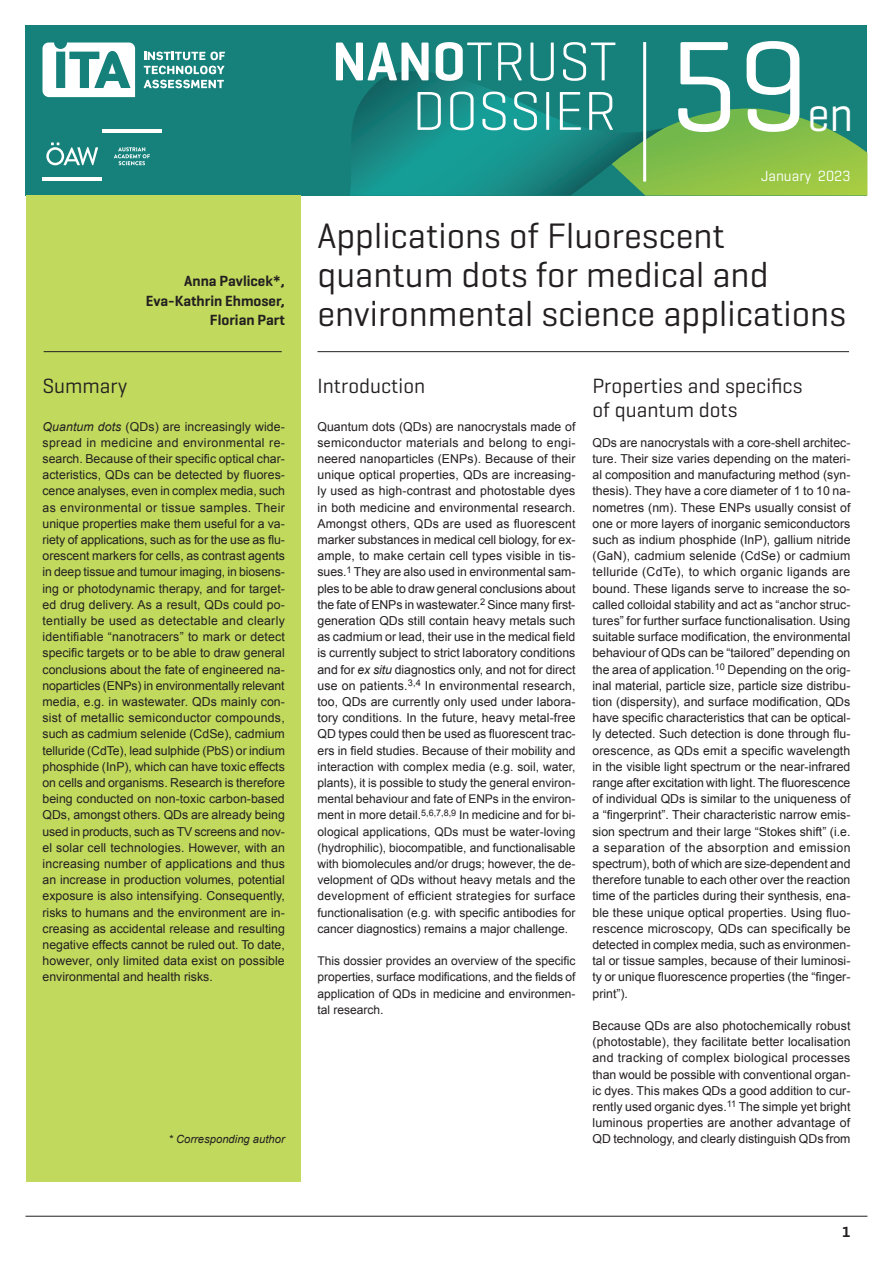
<style>
.page{position:relative;width:893px;height:1263px;background:#fff}
.page>*{position:absolute;margin:0;border:0;box-sizing:border-box;transform-origin:0 0}
.t1{font:130.5px "Geogrotesque";color:#fff}
.t2{font:49.5px "Geogrotesque";color:#fff;scale:.91 1}
.t3{font:36px/39px "Geogrotesque";color:#231f20}
.t4{font:21px/24px "Geogrotesque";color:#231f20}
.t5{font:600 15px/19.5px "Geogrotesque";color:#231f20;text-align:right}
.t6{font:15px "Geogrotesque";color:#fff}
.t7{font:12.3px/16.2px "Arial";color:#231f20;text-align:justify}
.t8{font:12px/16.2px "Arial";color:#231f20;text-align:justify}
.t9{font:italic 11.25px "Arial";color:#231f20}
.s1{font-style:italic}
.s2{font-size:12.3px}
</style>
<div class="page">
<div style="left:26px;top:26px;width:841px;height:170px;background:#16817b"></div>
<div style="left:26px;top:196px;width:274px;height:986px;background:#c1d95d"></div>
<hr style="left:26px;top:1216px;width:841px;height:1px;background:#231f20">
<svg style="left:43px;top:43px;width:92px;height:54px"></svg>
<svg style="left:144px;top:52px;width:81px;height:8px"></svg>
<svg style="left:144px;top:66px;width:81px;height:8px"></svg>
<svg style="left:144px;top:80px;width:80px;height:8px"></svg>
<hr style="left:43px;top:177px;width:59px;height:4px;background:#fff">
<hr style="left:102px;top:129px;width:60px;height:4px;background:#fff">
<svg style="left:46px;top:142px;width:52px;height:23px"></svg>
<svg style="left:114px;top:147px;width:36px;height:18px"></svg>
<svg style="left:336px;top:42px;width:531px;height:154px"></svg>
<hr style="left:643px;top:42px;width:3px;height:140px;background:#fff">
<hr style="left:44px;top:351px;width:238px;height:1px;background:#231f20">
<hr style="left:317px;top:351px;width:532px;height:1px;background:#231f20">
<p class="t5" style="left:146px;top:271px;width:140px">Anna Pavlicek*,<br>Eva-Kathrin Ehmoser,<br>Florian Part</p>
<h3 class="t4" style="left:43px;top:374px;width:86px">Summary</h3>
<p class="t7" style="left:43px;top:418px;width:244px"><span class="s1">Quantum dots</span> (QDs) are increasingly wide&shy;spread in medicine and environmental re&shy;search. Because of their specific optical char&shy;acteristics, QDs can be detected by fluores&shy;cence analyses, even in complex media, such as environmental or tissue samples. Their unique properties make them useful for a va&shy;riety of applications, such as for the use as flu&shy;orescent markers for cells, as contrast agents in deep tissue and tumour imaging, in biosens&shy;ing or photodynamic therapy, and for target&shy;ed drug delivery. As a result, QDs could po&shy;tentially be used as detectable and clearly identifiable “nanotracers” to mark or detect specific targets or to be able to draw general conclusions about the fate of engineered na&shy;noparticles (ENPs) in environmentally relevant media, e.g. in wastewater. QDs mainly con&shy;sist of metallic semiconductor compounds, such as cadmium selenide (CdSe), cadmium telluride (CdTe), lead sulphide (PbS) or indium phosphide (InP), which can have toxic effects on cells and organisms. Research is therefore being conducted on non-toxic carbon-based QDs, amongst others. QDs are already being used in products, such as TV screens and nov&shy;el solar cell technologies. However, with an increasing number of applications and thus an increase in production volumes, potential exposure is also intensifying. Consequently, risks to humans and the environment are in&shy;creasing as accidental release and resulting negative effects cannot be ruled out. To date, however, only limited data exist on possible environmental and health risks.</p>
<p class="t9" style="left:169px;top:1132px;width:118px">* Corresponding author</p>
<h1 class="t1" style="left:669px;top:5px;width:142px">59</h1>
<h2 class="t2" style="left:807px;top:83px;width:52px">en</h2>
<p class="t6" style="left:761px;top:167px;width:91px">January 2023</p>
<h3 class="t3" style="left:317px;top:215px;width:530px">Applications of Fluorescent quantum dots for medical and environmental science applications</h3>
<h3 class="t4" style="left:317px;top:374px;width:109px">Introduction</h3>
<p class="t7" style="left:317px;top:418px;width:260px">Quantum dots (QDs) are nanocrystals made of semiconductor materials and belong to engi&shy;neered nanoparticles (ENPs). Because of their unique optical properties, QDs are increasing&shy;ly used as high-contrast and photostable dyes in both medicine and environmental research.<br>Amongst others, QDs are used as fluorescent marker substances in medical cell biology, for ex&shy;ample, to make certain cell types visible in tis&shy;sues.<sup>1</sup> They are also used in environmental sam&shy;ples to be able to draw general conclusions about the fate of ENPs in wastewater.<sup>2</sup> Since many first&shy;generation QDs still contain heavy metals such as cadmium or lead, their use in the medical field is currently subject to strict laboratory conditions and for <span class="s1">ex situ</span> diagnostics only, and not for direct use on patients.<sup>3,4</sup> In environmental research, too, QDs are currently only used under labora&shy;tory conditions. In the future, heavy metal-free QD types could then be used as fluorescent trac-</p>
<p class="t8" style="left:317px;top:742px;width:260px"><span class="s2">ers in field studies.</span> Because of their mobility and interaction with complex media (e.g. soil, water, plants), it is possible to study the general environ&shy;mental behaviour and fate of ENPs in the environ&shy;ment in more detail.<sup>5,6,7,8,9</sup> In medicine and for bi&shy;ological applications, QDs must be water-loving (hydrophilic), biocompatible, and functionalisable with biomolecules and/or drugs; however, the de&shy;velopment of QDs without heavy metals and the development of efficient strategies for surface functionalisation (e.g. with specific antibodies for cancer diagnostics) remains a major challenge.</p>
<p class="t8" style="left:317px;top:953px;width:259px">This dossier provides an overview of the specific properties, surface modifications, and the fields of application of QDs in medicine and environmen&shy;tal research.</p>
<h3 class="t4" style="left:592px;top:374px;width:211px">Properties and specifics of quantum dots</h3>
<p class="t7" style="left:592px;top:434px;width:260px">QDs are nanocrystals with a core-shell architec&shy;ture. Their size varies depending on the materi&shy;al composition and manufacturing method (syn&shy;thesis). They have a core diameter of 1 to 10 na&shy;nometres (nm). These ENPs usually consist of one or more layers of inorganic semiconductors such as indium phosphide (InP), gallium nitride (GaN), cadmium selenide (CdSe) or cadmium telluride (CdTe), to which organic ligands are bound. These ligands serve to increase the so&shy;called colloidal stability and act as “anchor struc&shy;tures” for further surface functionalisation. Using suitable surface modification, the environmental behaviour of QDs can be “tailored” depending on the area of application.<sup>10</sup> Depending on the orig&shy;inal material, particle size, particle size distribu&shy;tion (dispersity), and surface modification, QDs have specific characteristics that can be optical&shy;ly detected. Such detection is done through flu&shy;orescence, as QDs emit a specific wavelength in the visible light spectrum or the near-infrared range after excitation with light. The fluorescence of individual QDs is similar to the uniqueness of a “fingerprint”. Their characteristic narrow emis&shy;sion spectrum and their large “Stokes shift” (i.e. a separation of the absorption and emission spectrum), both of which are size-dependent and therefore tunable to each other over the reaction time of the particles during their synthesis, ena&shy;ble these unique optical properties. Using fluo&shy;rescence microscopy, QDs can specifically be detected in complex media, such as environmen&shy;tal or tissue samples, because of their luminosi&shy;ty or unique fluorescence properties (the “finger&shy;print”).</p>
<p class="t7" style="left:592px;top:1018px;width:260px">Because QDs are also photochemically robust (photostable), they facilitate better localisation and tracking of complex biological processes than would be possible with conventional organ&shy;ic dyes. This makes QDs a good addition to cur&shy;rently used organic dyes.<sup>11</sup> The simple yet bright luminous properties are another advantage of QD technology, and clearly distinguish QDs from</p>
<p class="t5" style="left:842px;top:1222px;width:10px">1</p>
</div>
